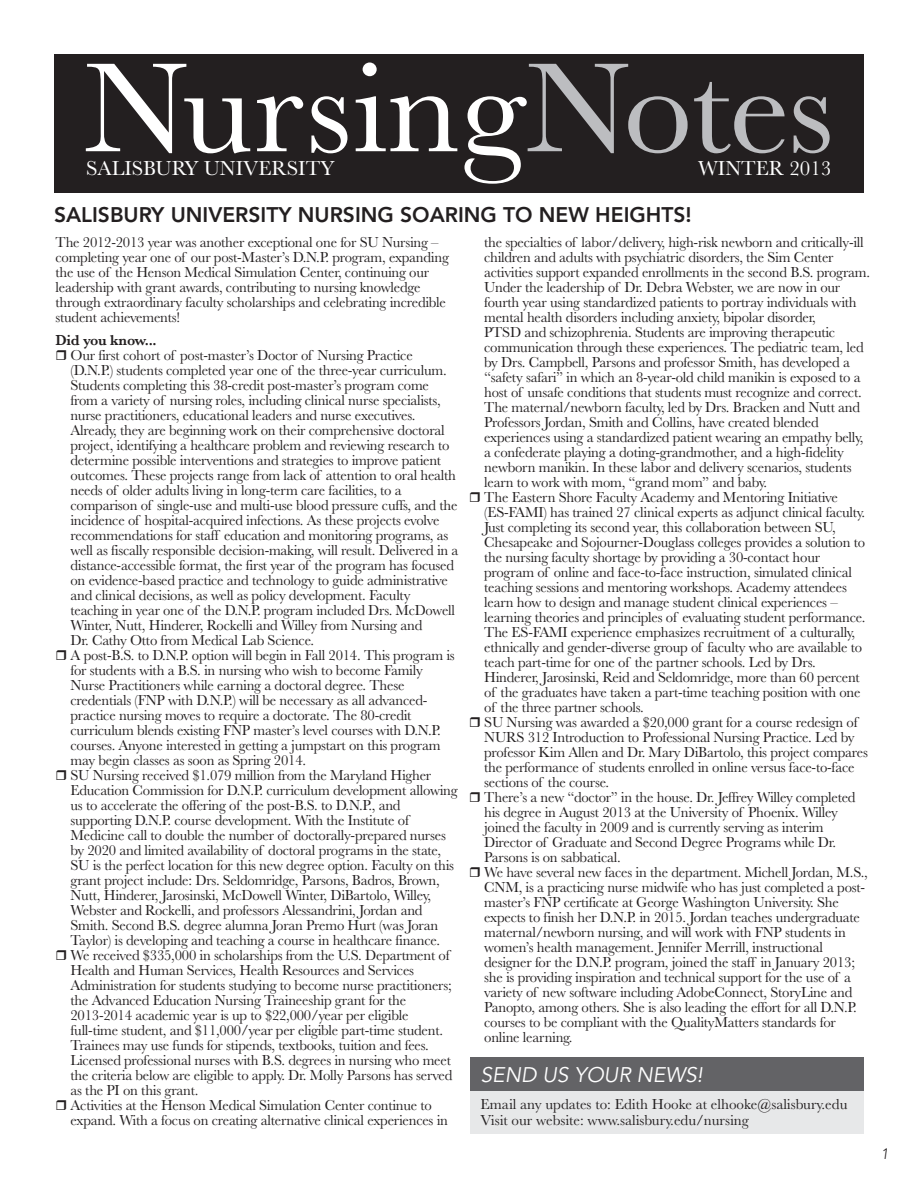
<style>
.page{position:relative;width:918px;height:1188px;background:#fff}
.page>*{position:absolute;margin:0;border:0;box-sizing:border-box;transform-origin:0 0}
.t1{font:132px "Baskerville";color:#fff;scale:1.05 1}
.t2{font:800 21px "Avenir LT Com";color:#231f20}
.t3{font:21px "Baskerville";color:#fff}
.t4{font:italic 21px "Avenir LT Com";color:#fff}
.t5{font:15px/15px "Baskerville";letter-spacing:-.015em;color:#231f20}
.t6{font:600 15px "Baskerville";letter-spacing:-.015em;color:#231f20}
.t7{font:italic 300 15px "Avenir LT Com";color:#231f20}
.s1{color:#bcbdc0}
</style>
<div class="page">
<div style="left:54px;top:54px;width:810px;height:139px;background:#231f20"></div>
<div style="left:470px;top:1058px;width:394px;height:76px;background:#e7e8e9"></div>
<div style="left:470px;top:1058px;width:394px;height:33px;background:#636366"></div>
<h1 class="t1" style="left:84px;top:64px;width:716px">Nursing<span class="s1">Notes</span></h1>
<h2 class="t3" style="left:86px;top:162px;width:250px">SALISBURY UNIVERSITY</h2>
<h2 class="t3" style="left:698px;top:162px;width:135px">WINTER 2013</h2>
<h2 class="t2" style="left:54px;top:202px;width:639px">SALISBURY UNIVERSITY NURSING SOARING TO NEW HEIGHTS!</h2>
<p class="t5" style="left:56px;top:236px;width:395px">The 2012-2013 year was another exceptional one for SU Nursing – completing year one of our post-Master’s D.N.P. program, expanding the use of the Henson Medical Simulation Center, continuing our leadership with grant awards, contributing to nursing knowledge through extraordinary faculty scholarships and celebrating incredible student achievements!</p>
<p class="t6" style="left:56px;top:335px;width:103px">Did you know...</p>
<p class="t5" style="left:70px;top:349px;width:390px">Our first cohort of post-master’s Doctor of Nursing Practice (D.N.P.) students completed year one of the three-year curriculum.<br>Students completing this 38-credit post-master’s program come from a variety of nursing roles, including clinical nurse specialists, nurse practitioners, educational leaders and nurse executives.<br>Already, they are beginning work on their comprehensive doctoral project, identifying a healthcare problem and reviewing research to determine possible interventions and strategies to improve patient outcomes. These projects range from lack of attention to oral health needs of older adults living in long-term care facilities, to a comparison of single-use and multi-use blood pressure cuffs, and the incidence of hospital-acquired infections. As these projects evolve recommendations for staff education and monitoring programs, as well as fiscally responsible decision-making, will result. Delivered in a distance-accessible format, the first year of the program has focused on evidence-based practice and technology to guide administrative and clinical decisions, as well as policy development. Faculty teaching in year one of the D.N.P. program included Drs. McDowell Winter, Nutt, Hinderer, Rockelli and Willey from Nursing and<br>Dr. Cathy Otto from Medical Lab Science.<br>A post-B.S. to D.N.P. option will begin in Fall 2014. This program is for students with a B.S. in nursing who wish to become Family Nurse Practitioners while earning a doctoral degree. These credentials (FNP with D.N.P.) will be necessary as all advanced&shy;practice nursing moves to require a doctorate. The 80-credit curriculum blends existing FNP master’s level courses with D.N.P. courses. Anyone interested in getting a jumpstart on this program may begin classes as soon as Spring 2014.<br>SU Nursing received $1.079 million from the Maryland Higher Education Commission for D.N.P. curriculum development allowing us to accelerate the offering of the post-B.S. to D.N.P., and supporting D.N.P. course development. With the Institute of Medicine call to double the number of doctorally-prepared nurses by 2020 and limited availability of doctoral programs in the state, SU is the perfect location for this new degree option. Faculty on this grant project include: Drs. Seldomridge, Parsons, Badros, Brown, Nutt, Hinderer, Jarosinski, McDowell Winter, DiBartolo, Willey, Webster and Rockelli, and professors Alessandrini, Jordan and Smith. Second B.S. degree alumna Joran Premo Hurt (was Joran Taylor) is developing and teaching a course in healthcare finance.<br>We received $335,000 in scholarships from the U.S. Department of Health and Human Services, Health Resources and Services Administration for students studying to become nurse practitioners; the Advanced Education Nursing Traineeship grant for the 2013-2014 academic year is up to $22,000/year per eligible full-time student, and $11,000/year per eligible part-time student.<br>Trainees may use funds for stipends, textbooks, tuition and fees.<br>Licensed professional nurses with B.S. degrees in nursing who meet the criteria below are eligible to apply. Dr. Molly Parsons has served as the PI on this grant.<br>Activities at the Henson Medical Simulation Center continue to expand. With a focus on creating alternative clinical experiences in</p>
<p class="t5" style="left:484px;top:236px;width:387px">the specialties of labor/delivery, high-risk newborn and critically-ill children and adults with psychiatric disorders, the Sim Center activities support expanded enrollments in the second B.S. program.<br>Under the leadership of Dr. Debra Webster, we are now in our fourth year using standardized patients to portray individuals with mental health disorders including anxiety, bipolar disorder,<br>PTSD and schizophrenia. Students are improving therapeutic communication through these experiences. The pediatric team, led by Drs. Campbell, Parsons and professor Smith, has developed a “safety safari” in which an 8-year-old child manikin is exposed to a host of unsafe conditions that students must recognize and correct.<br>The maternal/newborn faculty, led by Drs. Bracken and Nutt and Professors Jordan, Smith and Collins, have created blended experiences using a standardized patient wearing an empathy belly, a confederate playing a doting-grandmother, and a high-fidelity newborn manikin. In these labor and delivery scenarios, students learn to work with mom, “grand mom” and baby.<br>The Eastern Shore Faculty Academy and Mentoring Initiative (ES-FAMI) has trained 27 clinical experts as adjunct clinical faculty.<br>Just completing its second year, this collaboration between SU, Chesapeake and Sojourner-Douglass colleges provides a solution to the nursing faculty shortage by providing a 30-contact hour program of online and face-to-face instruction, simulated clinical teaching sessions and mentoring workshops. Academy attendees learn how to design and manage student clinical experiences – learning theories and principles of evaluating student performance.<br>The ES-FAMI experience emphasizes recruitment of a culturally, ethnically and gender-diverse group of faculty who are available to teach part-time for one of the partner schools. Led by Drs.<br>Hinderer, Jarosinski, Reid and Seldomridge, more than 60 percent of the graduates have taken a part-time teaching position with one of the three partner schools.<br>SU Nursing was awarded a $20,000 grant for a course redesign of NURS 312 Introduction to Professional Nursing Practice. Led by professor Kim Allen and Dr. Mary DiBartolo, this project compares the performance of students enrolled in online versus face-to-face sections of the course.<br>There’s a new “doctor” in the house. Dr. Jeffrey Willey completed his degree in August 2013 at the University of Phoenix. Willey joined the faculty in 2009 and is currently serving as interim Director of Graduate and Second Degree Programs while Dr.<br>Parsons is on sabbatical.<br>We have several new faces in the department. Michell Jordan, M.S., CNM, is a practicing nurse midwife who has just completed a post&shy;master’s FNP certificate at George Washington University. She expects to finish her D.N.P. in 2015. Jordan teaches undergraduate maternal/newborn nursing, and will work with FNP students in women’s health management. Jennifer Merrill, instructional designer for the D.N.P. program, joined the staff in January 2013; she is providing inspiration and technical support for the use of a variety of new software including AdobeConnect, StoryLine and Panopto, among others. She is also leading the effort for all D.N.P. courses to be compliant with the QualityMatters standards for online learning.</p>
<h2 class="t4" style="left:481px;top:1062px;width:224px">SEND US YOUR NEWS!</h2>
<p class="t5" style="left:481px;top:1098px;width:368px;line-height:15.8px">Email any updates to: Edith Hooke at elhooke@salisbury.edu<br>Visit our website: www.salisbury.edu/nursing</p>
<p class="t7" style="left:881px;top:1145px;width:9px">1</p>
</div>
